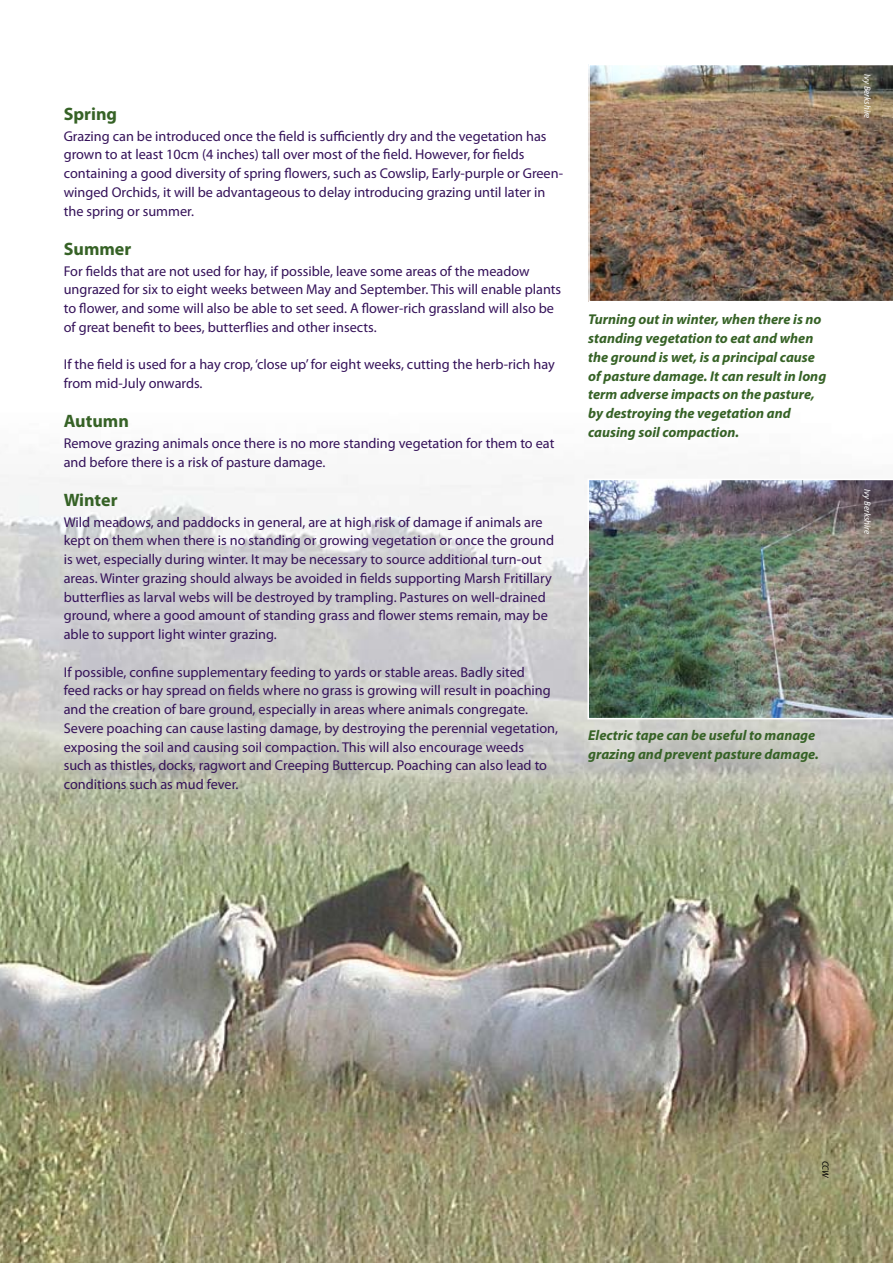
<style>
.page{position:relative;width:893px;height:1263px;background:#fff}
.page>*{position:absolute;margin:0;border:0;box-sizing:border-box;transform-origin:0 0}
.t1{font:700 18px "Myriad Pro";color:#366226}
.t2{font:14.25px/18.8px "Myriad Pro";color:#341159}
.t3{font:italic 700 14.25px/18.8px "Myriad Pro";color:#366226}
.t4{font:italic 9px "Myriad Pro";color:#fff}
.t5{font:italic 9px "Myriad Pro";color:#000}
</style>
<div class="page">
<img style="left:0;top:465px;width:893px;height:798px">
<img style="left:588px;top:64px;width:305px;height:238px">
<img style="left:587px;top:479px;width:306px;height:240px">
<p class="t1" style="left:64px;top:102px;width:55px">Spring</p>
<p class="t2" style="left:64px;top:126px;width:501px">Grazing can be introduced once the field is sufficiently dry and the vegetation has grown to at least 10cm (4 inches) tall over most of the field. However, for fields containing a good diversity of spring flowers, such as Cowslip, Early-purple or Green&shy;winged Orchids, it will be advantageous to delay introducing grazing until later in the spring or summer.</p>
<p class="t1" style="left:64px;top:237px;width:69px">Summer</p>
<p class="t2" style="left:64px;top:261px;width:499px">For fields that are not used for hay, if possible, leave some areas of the meadow ungrazed for six to eight weeks between May and September. This will enable plants to flower, and some will also be able to set seed. A flower-rich grassland will also be of great benefit to bees, butterflies and other insects.</p>
<p class="t2" style="left:64px;top:355px;width:493px">If the field is used for a hay crop, ‘close up’ for eight weeks, cutting the herb-rich hay from mid-July onwards.</p>
<p class="t1" style="left:64px;top:409px;width:67px">Autumn</p>
<p class="t2" style="left:64px;top:434px;width:492px">Remove grazing animals once there is no more standing vegetation for them to eat and before there is a risk of pasture damage.</p>
<p class="t1" style="left:64px;top:488px;width:55px">Winter</p>
<p class="t2" style="left:64px;top:512px;width:492px">Wild meadows, and paddocks in general, are at high risk of damage if animals are kept on them when there is no standing or growing vegetation or once the ground is wet, especially during winter. It may be necessary to source additional turn-out areas. Winter grazing should always be avoided in fields supporting Marsh Fritillary butterflies as larval webs will be destroyed by trampling. Pastures on well-drained ground, where a good amount of standing grass and flower stems remain, may be able to support light winter grazing.</p>
<p class="t2" style="left:64px;top:662px;width:496px">If possible, confine supplementary feeding to yards or stable areas. Badly sited<br>feed racks or hay spread on fields where no grass is growing will result in poaching and the creation of bare ground, especially in areas where animals congregate.<br>Severe poaching can cause lasting damage, by destroying the perennial vegetation, exposing the soil and causing soil compaction. This will also encourage weeds<br>such as thistles, docks, ragwort and Creeping Buttercup. Poaching can also lead to conditions such as mud fever.</p>
<p class="t3" style="left:588px;top:310px;width:240px">Turning out in winter, when there is no standing vegetation to eat and when the ground is wet, is a principal cause of pasture damage. It can result in long term adverse impacts on the pasture, by destroying the vegetation and causing soil compaction.</p>
<p class="t3" style="left:588px;top:725px;width:232px">Electric tape can be useful to manage grazing and prevent pasture damage.</p>
<p class="t4" style="left:873px;top:74px;width:46px;rotate:90deg">Ivy Berkshire</p>
<p class="t4" style="left:873px;top:489px;width:46px;rotate:90deg">Ivy Berkshire</p>
<p class="t5" style="left:831px;top:1160px;width:19px;rotate:90deg">CCW</p>
</div>
